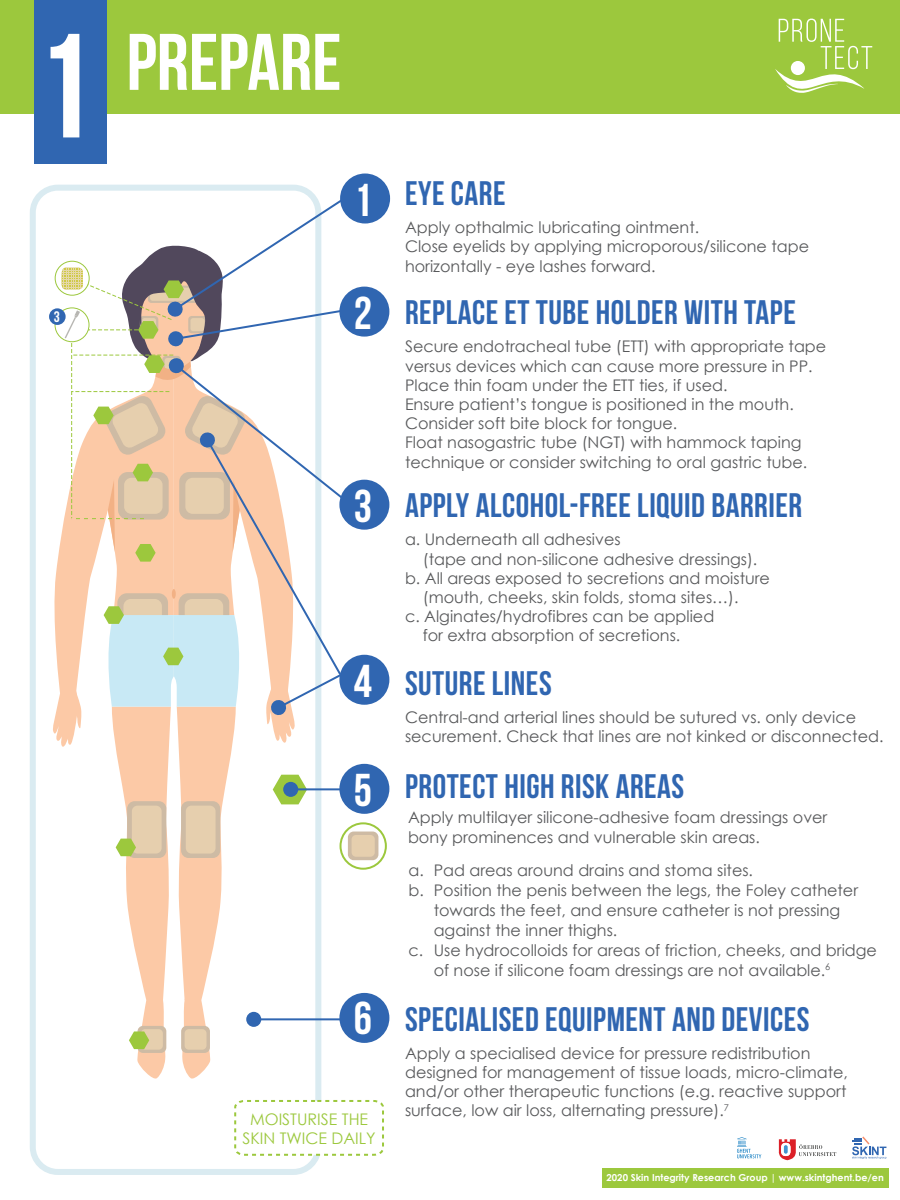
<style>
.page{position:relative;width:900px;height:1200px;background:#fff}
.page>*{position:absolute;margin:0;border:0;box-sizing:border-box;transform-origin:0 0}
.t1{font:700 148px "Bebas Neue";color:#fff}
.t2{font:700 80px "Bebas Neue";color:#fff}
.t3{font:700 46px "Bebas Neue";color:#fff}
.t4{font:700 34px "Bebas Neue";letter-spacing:.015em;color:#3066b1}
.t5{font:16px/19.2px "Century Gothic";color:#58595b}
.t6{font:16px/19.2px "Century Gothic";color:#9cc83d;text-align:center}
.t7{font:700 15.2px "Bebas Neue";color:#fff}
.t8{font:700 9.6px "Century Gothic";color:#fff}
</style>
<div class="page">
<div style="left:30px;top:185px;width:291px;height:990px;border:6px solid #daebf1;border-radius:25px"></div>
<div style="left:0;top:0;width:900px;height:114px;background:#9cc83d"></div>
<div style="left:34px;top:0;width:73px;height:164px;background:#3066b1"></div>
<svg style="left:775px;top:19px;width:97px;height:74px"></svg>
<div style="left:791px;top:61px;width:14px;height:14px;background:#fff;border-radius:50%"></div>
<div style="left:339px;top:287px;width:50px;height:50px;background:#3066b1;border-radius:50%"></div>
<div style="left:340px;top:174px;width:50px;height:50px;background:#3066b1;border-radius:50%"></div>
<div style="left:339px;top:480px;width:50px;height:50px;background:#3066b1;border-radius:50%"></div>
<div style="left:339px;top:655px;width:50px;height:50px;background:#3066b1;border-radius:50%"></div>
<div style="left:339px;top:764px;width:50px;height:50px;background:#3066b1;border-radius:50%"></div>
<div style="left:339px;top:993px;width:50px;height:50px;background:#3066b1;border-radius:50%"></div>
<svg style="left:341px;top:823px;width:45px;height:46px"></svg>
<div style="left:340px;top:822px;width:47px;height:48px;border:2px solid #9cc83d;border-radius:50%"></div>
<div style="left:348px;top:832px;width:30px;height:28px;background:#cebba4;border-radius:6px"></div>
<div style="left:352px;top:835px;width:23px;height:22px;background:#e6cfae;border-radius:4px"></div>
<svg style="left:52px;top:197px;width:294px;height:884px"></svg>
<div style="left:602px;top:1168px;width:287px;height:20px;background:#9cc83d"></div>
<svg style="left:737px;top:1137px;width:24px;height:21px"></svg>
<svg style="left:779px;top:1139px;width:57px;height:21px"></svg>
<svg style="left:852px;top:1136px;width:34px;height:23px"></svg>
<svg style="left:234px;top:1099px;width:150px;height:58px"></svg>
<div style="left:49px;top:308px;width:17px;height:17px;background:#3066b1;border-radius:50%"></div>
<h1 class="t1" style="left:35px;top:5px;width:60px">1</h1>
<p class="t7" style="left:54px;top:309px;width:8px">3</p>
<h2 class="t2" style="left:126px;top:18px;width:217px">PREPARE</h2>
<h3 class="t3" style="left:354px;top:175px;width:20px">1</h3>
<h3 class="t4" style="left:405px;top:175px;width:102px">EYE CARE</h3>
<p class="t5" style="left:405px;top:218px;width:406px">Apply opthalmic lubricating ointment.<br>Close eyelids by applying microporous/silicone tape horizontally - eye lashes forward.</p>
<h3 class="t3" style="left:354px;top:288px;width:20px">2</h3>
<h3 class="t4" style="left:405px;top:294px;width:392px">REPLACE ET TUBE HOLDER WITH TAPE</h3>
<p class="t5" style="left:405px;top:337px;width:423px">Secure endotracheal tube (ETT) with appropriate tape versus devices which can cause more pressure in PP.<br>Place thin foam under the ETT ties, if used.<br>Ensure patient’s tongue is positioned in the mouth.<br>Consider soft bite block for tongue.<br>Float nasogastric tube (NGT) with hammock taping technique or consider switching to oral gastric tube.</p>
<h3 class="t3" style="left:354px;top:481px;width:20px">3</h3>
<h3 class="t4" style="left:405px;top:487px;width:399px">APPLY ALCOHOL-FREE LIQUID BARRIER</h3>
<p class="t5" style="left:405px;top:530px;width:217px">a. Underneath all adhesives</p>
<p class="t5" style="left:423px;top:549px;width:336px">(tape and non-silicone adhesive dressings).</p>
<p class="t5" style="left:405px;top:568px;width:366px">b. All areas exposed to secretions and moisture</p>
<p class="t5" style="left:423px;top:587px;width:317px">(mouth, cheeks, skin folds, stoma sites…).</p>
<p class="t5" style="left:405px;top:607px;width:311px">c. Alginates/hydrofibres can be applied</p>
<p class="t5" style="left:423px;top:626px;width:259px">for extra absorption of secretions.</p>
<h3 class="t3" style="left:354px;top:655px;width:20px">4</h3>
<h3 class="t4" style="left:405px;top:664px;width:148px">SUTURE LINES</h3>
<p class="t5" style="left:405px;top:707px;width:480px">Central-and arterial lines should be sutured vs. only device securement. Check that lines are not kinked or disconnected.</p>
<h3 class="t3" style="left:354px;top:764px;width:20px">5</h3>
<h3 class="t4" style="left:405px;top:767px;width:281px">PROTECT HIGH RISK AREAS</h3>
<p class="t5" style="left:408px;top:808px;width:421px">Apply multilayer silicone-adhesive foam dressings over bony prominences and vulnerable skin areas.</p>
<p class="t5" style="left:409px;top:860px;width:17px;line-height:20px">a. b.</p>
<p class="t5" style="left:409px;top:940px;width:16px">c.</p>
<p class="t5" style="left:434px;top:860px;width:445px;line-height:20px">Pad areas around drains and stoma sites.<br>Position the penis between the legs, the Foley catheter towards the feet, and ensure catheter is not pressing against the inner thighs.<br>Use hydrocolloids for areas of friction, cheeks, and bridge of nose if silicone foam dressings are not available.<sup>6</sup></p>
<h3 class="t3" style="left:354px;top:993px;width:20px">6</h3>
<h3 class="t4" style="left:405px;top:1000px;width:406px">SPECIALISED EQUIPMENT AND DEVICES</h3>
<p class="t6" style="left:242px;top:1109px;width:135px">MOISTURISE THE<br>SKIN TWICE DAILY</p>
<p class="t5" style="left:405px;top:1043px;width:444px">Apply a specialised device for pressure redistribution designed for management of tissue loads, micro-climate, and/or other therapeutic functions (e.g. reactive support surface, low air loss, alternating pressure).<sup>7</sup></p>
<p class="t8" style="left:607px;top:1170px;width:279px">2020 Skin Integrity Research Group | www.skintghent.be/en</p>
</div>
